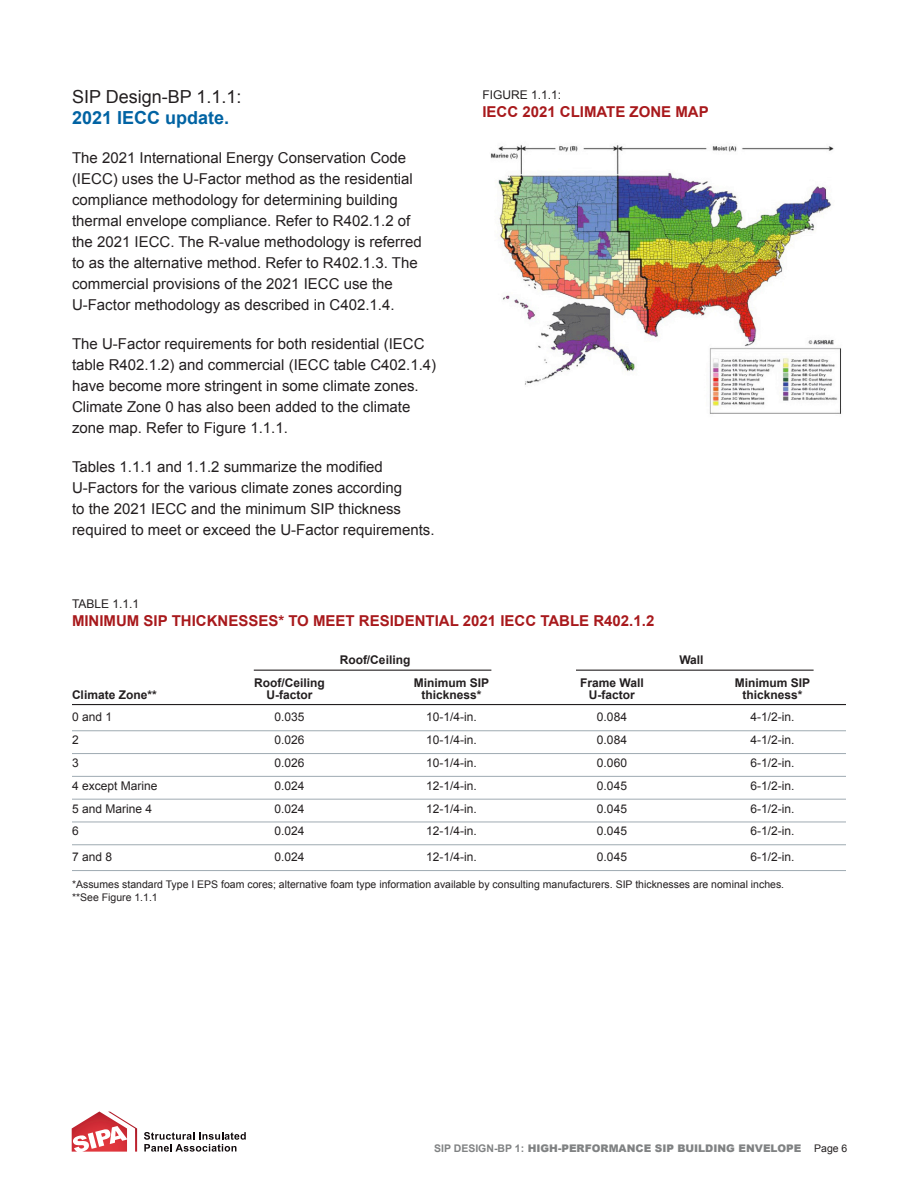
<style>
.page{position:relative;width:918px;height:1188px;background:#fff}
.page>*{position:absolute;margin:0;border:0;box-sizing:border-box;transform-origin:0 0}
.Text{font:18px/21px "Arial";color:#231f20}
.Text-2{font:15px/21px "Arial";color:#231f20}
.Table_-_Title{font:700 15px "Arial";color:#a8191c}
.Table_-_Body{font:12px "Arial";color:#231f20}
.Table_-_Body-2{font:700 12px "Arial";color:#231f20}
.Table_-_Figure{font:12px "Arial";color:#231f20}
.Footnote{font:10.5px "Arial";color:#231f20}
.t1{font:900 10.5px "Arial";color:#808283}
.Table_-_Body-3{font:10.5px "Arial";color:#231f20}
.s1{font-weight:700;color:#0163a3}
.s2{font-weight:700}
.s3{font-weight:400;color:#231f20}
</style>
<div class="page">
<svg style="left:72px;top:1112px;width:65px;height:40px"></svg>
<svg style="left:144px;top:1132px;width:102px;height:20px"></svg>
<img style="left:490px;top:145px;width:351px;height:269px">
<hr style="left:72px;top:704px;width:774px;height:1px;background:#231f20">
<hr style="left:72px;top:730px;width:774px;height:1px;background:#9faab2">
<hr style="left:72px;top:753px;width:774px;height:1px;background:#9faab2">
<hr style="left:72px;top:776px;width:774px;height:1px;background:#9faab2">
<hr style="left:72px;top:799px;width:774px;height:1px;background:#9faab2">
<hr style="left:72px;top:822px;width:774px;height:1px;background:#9faab2">
<hr style="left:72px;top:844px;width:774px;height:1px;background:#9faab2">
<hr style="left:72px;top:870px;width:774px;height:1px;background:#9faab2">
<hr style="left:254px;top:670px;width:237px;height:1px;background:#231f20">
<hr style="left:576px;top:670px;width:238px;height:1px;background:#231f20">
<p class="Text" style="left:72px;top:86px;width:171px">SIP Design-BP 1.1.1:<br><span class="s1">2021 IECC update.</span></p>
<p class="Text-2" style="left:72px;top:147px;width:351px">The 2021 International Energy Conservation Code (IECC) uses the U-Factor method as the residential compliance methodology for determining building thermal envelope compliance. Refer to R402.1.2 of the 2021 IECC. The R-value methodology is referred to as the alternative method. Refer to R402.1.3. The commercial provisions of the 2021 IECC use the U-Factor methodology as described in C402.1.4.</p>
<p class="Text-2" style="left:72px;top:333px;width:366px">The U-Factor requirements for both residential (IECC table R402.1.2) and commercial (IECC table C402.1.4) have become more stringent in some climate zones.<br>Climate Zone 0 has also been added to the climate zone map. Refer to Figure 1.1.1.</p>
<p class="Text-2" style="left:72px;top:456px;width:364px">Tables 1.1.1 and 1.1.2 summarize the modified U-Factors for the various climate zones according<br>to the 2021 IECC and the minimum SIP thickness required to meet or exceed the U-Factor requirements.</p>
<p class="Table_-_Figure" style="left:482px;top:87px;width:80px">FIGURE 1.1.1:</p>
<p class="Table_-_Title" style="left:482px;top:102px;width:228px">IECC 2021 CLIMATE ZONE MAP</p>
<p class="Table_-_Figure" style="left:72px;top:596px;width:69px">TABLE 1.1.1</p>
<p class="Table_-_Title" style="left:72px;top:611px;width:584px">MINIMUM SIP THICKNESSES* TO MEET RESIDENTIAL 2021 IECC TABLE R402.1.2</p>
<p class="Table_-_Body-2" style="left:340px;top:652px;width:72px">Roof/Ceiling</p>
<p class="Table_-_Body-2" style="left:679px;top:652px;width:26px">Wall</p>
<p class="Table_-_Body-2" style="left:254px;top:674px;width:72px">Roof/Ceiling</p>
<p class="Table_-_Body-2" style="left:414px;top:674px;width:77px">Minimum SIP</p>
<p class="Table_-_Body-2" style="left:580px;top:674px;width:65px">Frame Wall</p>
<p class="Table_-_Body-2" style="left:735px;top:674px;width:77px">Minimum SIP</p>
<p class="Table_-_Body-2" style="left:72px;top:686px;width:86px">Climate Zone**</p>
<p class="Table_-_Body-2" style="left:266px;top:686px;width:47px">U-factor</p>
<p class="Table_-_Body-2" style="left:421px;top:686px;width:62px">thickness*</p>
<p class="Table_-_Body-2" style="left:589px;top:686px;width:47px">U-factor</p>
<p class="Table_-_Body-2" style="left:742px;top:686px;width:62px">thickness*</p>
<p class="Table_-_Body" style="left:72px;top:709px;width:42px">0 and 1</p>
<p class="Table_-_Body" style="left:274px;top:709px;width:32px">0.035</p>
<p class="Table_-_Body" style="left:426px;top:709px;width:52px">10-1/4-in.</p>
<p class="Table_-_Body" style="left:597px;top:709px;width:32px">0.084</p>
<p class="Table_-_Body" style="left:750px;top:709px;width:46px">4-1/2-in.</p>
<p class="Table_-_Body" style="left:72px;top:732px;width:8px">2</p>
<p class="Table_-_Body" style="left:274px;top:732px;width:32px">0.026</p>
<p class="Table_-_Body" style="left:426px;top:732px;width:52px">10-1/4-in.</p>
<p class="Table_-_Body" style="left:597px;top:732px;width:32px">0.084</p>
<p class="Table_-_Body" style="left:750px;top:732px;width:46px">4-1/2-in.</p>
<p class="Table_-_Body" style="left:72px;top:755px;width:8px">3</p>
<p class="Table_-_Body" style="left:274px;top:755px;width:32px">0.026</p>
<p class="Table_-_Body" style="left:426px;top:755px;width:52px">10-1/4-in.</p>
<p class="Table_-_Body" style="left:597px;top:755px;width:32px">0.060</p>
<p class="Table_-_Body" style="left:750px;top:755px;width:46px">6-1/2-in.</p>
<p class="Table_-_Body" style="left:72px;top:778px;width:87px">4 except Marine</p>
<p class="Table_-_Body" style="left:274px;top:778px;width:32px">0.024</p>
<p class="Table_-_Body" style="left:426px;top:778px;width:52px">12-1/4-in.</p>
<p class="Table_-_Body" style="left:597px;top:778px;width:32px">0.045</p>
<p class="Table_-_Body" style="left:750px;top:778px;width:46px">6-1/2-in.</p>
<p class="Table_-_Body" style="left:72px;top:801px;width:82px">5 and Marine 4</p>
<p class="Table_-_Body" style="left:274px;top:801px;width:32px">0.024</p>
<p class="Table_-_Body" style="left:426px;top:801px;width:52px">12-1/4-in.</p>
<p class="Table_-_Body" style="left:597px;top:801px;width:32px">0.045</p>
<p class="Table_-_Body" style="left:750px;top:801px;width:46px">6-1/2-in.</p>
<p class="Table_-_Body" style="left:72px;top:823px;width:8px">6</p>
<p class="Table_-_Body" style="left:274px;top:823px;width:32px">0.024</p>
<p class="Table_-_Body" style="left:426px;top:823px;width:52px">12-1/4-in.</p>
<p class="Table_-_Body" style="left:597px;top:823px;width:32px">0.045</p>
<p class="Table_-_Body" style="left:750px;top:823px;width:46px">6-1/2-in.</p>
<p class="Table_-_Body" style="left:72px;top:849px;width:42px">7 and 8</p>
<p class="Table_-_Body" style="left:274px;top:849px;width:32px">0.024</p>
<p class="Table_-_Body" style="left:426px;top:849px;width:52px">12-1/4-in.</p>
<p class="Table_-_Body" style="left:597px;top:849px;width:32px">0.045</p>
<p class="Table_-_Body" style="left:750px;top:849px;width:46px">6-1/2-in.</p>
<p class="Footnote" style="left:72px;top:878px;width:714px">*Assumes standard Type I EPS foam cores; alternative foam type information available by consulting manufacturers. SIP thicknesses are nominal inches.</p>
<p class="Table_-_Body-3" style="left:72px;top:890px;width:87px">**See Figure 1.1.1</p>
<p class="t1" style="left:434px;top:1141px;width:415px"><span class="s2">SIP DESIGN-BP 1:</span> HIGH-PERFORMANCE SIP BUILDING ENVELOPE <span class="s3">Page 6</span></p>
</div>
